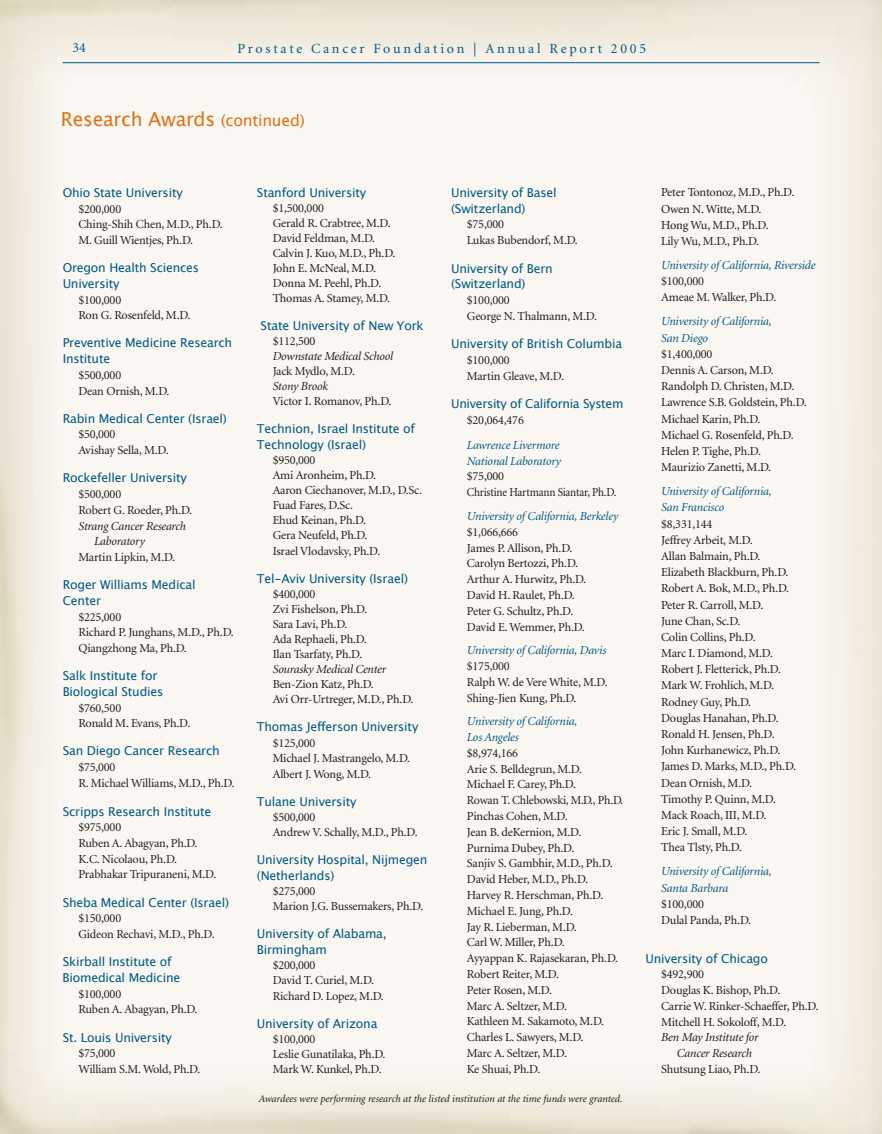
<style>
.page{position:relative;width:882px;height:1134px;background:#fff}
.page>*{position:absolute;margin:0;border:0;box-sizing:border-box;transform-origin:0 0}
.t1{font:19.25px "Lucida Grande";letter-spacing:-.015em;color:#df7216}
.t2{font:15.75px "Lucida Grande";letter-spacing:-.015em;color:#df7216}
.t3{font:14px "Minion";letter-spacing:.2em;color:#005982}
.t4{font:12.25px/15.8px "Minion";letter-spacing:-.015em;color:#1c1c1a}
.t5{font:12.25px/15.8px "Lucida Grande";letter-spacing:-.015em;color:#005982}
.t6{font:italic 12.25px/16.1px "Minion";letter-spacing:-.015em;color:#005982}
.t7{font:italic 12.25px/15.8px "Minion";letter-spacing:-.015em;color:#1c1c1a}
.t8{font:italic 10.5px "Minion";color:#1c1c1a}
.s1{font-size:19.25px}
</style>
<div class="page">
<hr style="left:63px;top:62px;width:757px;height:1px;background:#005982">
<p class="t3" style="left:73px;top:40px;width:15px">34</p>
<p class="t3" style="left:237px;top:42px;width:410px">Prostate Cancer Foundation | Annual Report 2005</p>
<h1 class="t1" style="left:61px;top:108px;width:83px">Research</h1>
<h1 class="t1" style="left:65px;top:110px;width:152px">ResearchAwards</h1>
<p class="t2" style="left:152px;top:111px;width:154px"><span class="s1">Awards</span>(continued)</p>
<p class="t2" style="left:225px;top:113px;width:86px">(continued)</p>
<p class="t5" style="left:63px;top:185px;width:122px">Ohio State University</p>
<p class="t4" style="left:78px;top:201px;width:146px">$200,000<br>Ching-Shih Chen, M.D., Ph.D.<br>M. Guill Wientjes, Ph.D.</p>
<p class="t5" style="left:63px;top:260px;width:138px">Oregon Health Sciences<br>University</p>
<p class="t4" style="left:78px;top:292px;width:114px">$1 00,000<br>Ron G. Rosenfeld, M.D.</p>
<p class="t5" style="left:63px;top:335px;width:171px">Preventive Medicine Research<br>Institute</p>
<p class="t4" style="left:78px;top:368px;width:93px">$500,000<br>Dean Ornish, M.D.</p>
<p class="t5" style="left:63px;top:411px;width:166px">Rabin Medical Center (Israel)</p>
<p class="t4" style="left:78px;top:427px;width:92px">$50,000<br>Avishay Sella, M.D.</p>
<p class="t5" style="left:63px;top:470px;width:126px">Rockefeller University</p>
<p class="t4" style="left:78px;top:487px;width:115px">$500,000<br>Robert G. Roeder, Ph.D.</p>
<p class="t7" style="left:94px;top:518px;width:93px;text-indent:-16px">Strang Cancer Research<br>Laboratory</p>
<p class="t4" style="left:78px;top:550px;width:98px">Martin Lipkin, M.D.</p>
<p class="t5" style="left:63px;top:577px;width:134px">Roger Williams Medical<br>Center</p>
<p class="t4" style="left:78px;top:609px;width:157px">$225,000<br>Richard P. Junghans, M.D., Ph.D.<br>Qiangzhong Ma, Ph.D.</p>
<p class="t5" style="left:63px;top:668px;width:102px">Salk Institute for<br>Biological Studies</p>
<p class="t4" style="left:78px;top:700px;width:113px">$760,500<br>Ronald M. Evans, Ph.D.</p>
<p class="t5" style="left:63px;top:743px;width:159px">San Diego Cancer Research</p>
<p class="t4" style="left:78px;top:760px;width:158px">$75,000<br>R. Michael Williams, M.D., Ph.D.</p>
<p class="t5" style="left:63px;top:803px;width:150px">Scripps Research Institute</p>
<p class="t4" style="left:78px;top:820px;width:139px">$975,000<br>Ruben A. Abagyan, Ph.D.<br>K.C. Nicolaou, Ph.D.<br>Prabhakar Tripuraneni, M.D.</p>
<p class="t5" style="left:63px;top:894px;width:168px">Sheba Medical Center (Israel)</p>
<p class="t4" style="left:78px;top:911px;width:138px">$1 50,000<br>Gideon Rechavi, M.D., Ph.D.</p>
<p class="t5" style="left:63px;top:954px;width:119px">Skirball Institute of<br>Biomedical Medicine</p>
<p class="t4" style="left:78px;top:986px;width:121px">$1 00,000<br>Ruben A. Abagyan, Ph.D.</p>
<p class="t5" style="left:63px;top:1029px;width:111px">St. Louis University</p>
<p class="t4" style="left:78px;top:1046px;width:123px">$75,000<br>William S.M. Wold, Ph.D.</p>
<p class="t5" style="left:257px;top:185px;width:111px">Stanford University</p>
<p class="t4" style="left:273px;top:201px;width:124px;line-height:15px">$1 ,500,000<br>Gerald R. Crabtree, M.D.<br>David Feldman, M.D.<br>Calvin J. Kuo, M.D., Ph.D.<br>John E. McNeal, M.D.<br>Donna M. Peehl, Ph.D.<br>Thomas A. Stamey, M.D.</p>
<p class="t5" style="left:261px;top:318px;width:165px">State University of New York</p>
<p class="t4" style="left:273px;top:334px;width:44px">$11 2,500</p>
<p class="t7" style="left:273px;top:349px;width:122px">Downstate Medical School</p>
<p class="t4" style="left:273px;top:364px;width:84px">Jack Mydlo, M.D.</p>
<p class="t7" style="left:273px;top:379px;width:57px">Stony Brook</p>
<p class="t4" style="left:273px;top:394px;width:120px">Victor I. Romanov, Ph.D.</p>
<p class="t5" style="left:257px;top:421px;width:160px">Technion, Israel Institute of<br>Technology (Israel)</p>
<p class="t4" style="left:273px;top:453px;width:151px;line-height:15px">$950,000<br>Ami Aronheim, Ph.D.<br>Aaron Ciechanover, M.D., D.Sc.<br>Fuad Fares, D.Sc.<br>Ehud Keinan, Ph.D.<br>Gera Neufeld, Ph.D.<br>Israel Vlodavsky, Ph.D.</p>
<p class="t5" style="left:257px;top:570px;width:153px">Tel-Aviv University (Israel)</p>
<p class="t4" style="left:273px;top:587px;width:96px;line-height:15px">$400,000<br>Zvi Fishelson, Ph.D.<br>Sara Lavi, Ph.D.<br>Ada Rephaeli, Ph.D.<br>Ilan Tsarfaty, Ph.D.</p>
<p class="t7" style="left:273px;top:661px;width:115px">Sourasky Medical Center</p>
<p class="t4" style="left:273px;top:677px;width:142px">Ben-Zion Katz, Ph.D.<br>Avi Orr-Urtreger, M.D., Ph.D.</p>
<p class="t5" style="left:257px;top:719px;width:163px">Thomas Jefferson University</p>
<p class="t4" style="left:273px;top:736px;width:139px">$1 25,000<br>Michael J. Mastrangelo, M.D.<br>Albert J. Wong, M.D.</p>
<p class="t5" style="left:257px;top:793px;width:101px">Tulane University</p>
<p class="t4" style="left:273px;top:810px;width:147px">$500,000<br>Andrew V. Schally, M.D., Ph.D.</p>
<p class="t5" style="left:257px;top:852px;width:172px">University Hospital, Nijmegen (Netherlands)</p>
<p class="t4" style="left:273px;top:884px;width:152px">$275,000<br>Marion J.G. Bussemakers, Ph.D.</p>
<p class="t5" style="left:257px;top:926px;width:131px">University of Alabama,<br>Birmingham</p>
<p class="t4" style="left:273px;top:958px;width:113px">$200,000<br>David T. Curiel, M.D.<br>Richard D. Lopez, M.D.</p>
<p class="t5" style="left:257px;top:1016px;width:122px">University of Arizona</p>
<p class="t4" style="left:273px;top:1032px;width:114px;line-height:15px">$1 00,000<br>Leslie Gunatilaka, Ph.D.<br>Mark W. Kunkel, Ph.D.</p>
<p class="t5" style="left:451px;top:185px;width:107px">University of Basel (Switzerland)</p>
<p class="t4" style="left:467px;top:217px;width:112px">$75,000<br>Lukas Bubendorf, M.D.</p>
<p class="t5" style="left:451px;top:261px;width:103px">University of Bern (Switzerland)</p>
<p class="t4" style="left:467px;top:293px;width:132px">$1 00,000<br>George N. Thalmann, M.D.</p>
<p class="t5" style="left:451px;top:336px;width:173px">University of British Columbia</p>
<p class="t4" style="left:467px;top:353px;width:99px">$1 00,000<br>Martin Gleave, M.D.</p>
<p class="t5" style="left:451px;top:396px;width:174px">University of California System</p>
<p class="t4" style="left:467px;top:413px;width:58px">$20,064,476</p>
<p class="t6" style="left:467px;top:438px;width:96px">Lawrence Livermore<br>National Laboratory</p>
<p class="t4" style="left:467px;top:469px;width:151px">$75,000<br>Christine Hartmann Siantar, Ph.D.</p>
<p class="t6" style="left:467px;top:508px;width:153px">University of California, Berkeley</p>
<p class="t4" style="left:467px;top:524px;width:121px">$1 ,066,666<br>James P. Allison, Ph.D.<br>Carolyn Bertozzi, Ph.D.<br>Arthur A. Hurwitz, Ph.D.<br>David H. Raulet, Ph.D.<br>Peter G. Schultz, Ph.D.<br>David E. Wemmer, Ph.D.</p>
<p class="t6" style="left:467px;top:643px;width:141px">University of California, Davis</p>
<p class="t4" style="left:467px;top:659px;width:142px">$1 75,000<br>Ralph W. de Vere White, M.D.<br>Shing-Jien Kung, Ph.D.</p>
<p class="t6" style="left:467px;top:714px;width:112px">University of California,<br>Los Angeles</p>
<p class="t4" style="left:467px;top:746px;width:158px">$8,974,1 66<br>Arie S. Belldegrun, M.D.<br>Michael F. Carey, Ph.D.<br>Rowan T. Chlebowski, M.D., Ph.D.<br>Pinchas Cohen, M.D.<br>Jean B. deKernion, M.D.<br>Purnima Dubey, Ph.D.<br>Sanjiv S. Gambhir, M.D., Ph.D.<br>David Heber, M.D., Ph.D.<br>Harvey R. Herschman, Ph.D.<br>Michael E. Jung, Ph.D.<br>Jay R. Lieberman, M.D.<br>Carl W. Miller, Ph.D.<br>Ayyappan K. Rajasekaran, Ph.D.<br>Robert Reiter, M.D.<br>Peter Rosen, M.D.<br>Marc A. Seltzer, M.D.<br>Kathleen M. Sakamoto, M.D.<br>Charles L. Sawyers, M.D.<br>Marc A. Seltzer, M.D.<br>Ke Shuai, Ph.D.</p>
<p class="t8" style="left:259px;top:1093px;width:365px">Awardees were performing research at the listed institution at the time funds were granted.</p>
<p class="t4" style="left:661px;top:185px;width:135px;line-height:16.3px">Peter Tontonoz, M.D., Ph.D.<br>Owen N. Witte, M.D.<br>Hong Wu, M.D., Ph.D.<br>Lily Wu, M.D., Ph.D.</p>
<p class="t6" style="left:661px;top:258px;width:156px">University of California, Riverside</p>
<p class="t4" style="left:661px;top:274px;width:117px">$1 00,000<br>Ameae M. Walker, Ph.D.</p>
<p class="t6" style="left:661px;top:314px;width:112px">University of California,<br>San Diego</p>
<p class="t4" style="left:661px;top:346px;width:147px">$1 ,400,000<br>Dennis A. Carson, M.D.<br>Randolph D. Christen, M.D.<br>Lawrence S.B. Goldstein, Ph.D.<br>Michael Karin, Ph.D.<br>Michael G. Rosenfeld, Ph.D.<br>Helen P. Tighe, Ph.D.<br>Maurizio Zanetti, M.D.</p>
<p class="t6" style="left:661px;top:484px;width:112px">University of California,<br>San Francisco</p>
<p class="t4" style="left:661px;top:516px;width:136px">$8,331 ,144<br>Jeffrey Arbeit, M.D.<br>Allan Balmain, Ph.D.<br>Elizabeth Blackburn, Ph.D.<br>Robert A. Bok, M.D., Ph.D.<br>Peter R. Carroll, M.D.<br>June Chan, Sc.D.<br>Colin Collins, Ph.D.<br>Marc I. Diamond, M.D.<br>Robert J. Fletterick, Ph.D.<br>Mark W. Frohlich, M.D.<br>Rodney Guy, Ph.D.<br>Douglas Hanahan, Ph.D.<br>Ronald H. Jensen, Ph.D.<br>John Kurhanewicz, Ph.D.<br>James D. Marks, M.D., Ph.D.<br>Dean Ornish, M.D.<br>Timothy P. Quinn, M.D.<br>Mack Roach, III, M.D.<br>Eric J. Small, M.D.<br>Thea Tlsty, Ph.D.</p>
<p class="t6" style="left:661px;top:864px;width:112px">University of California,<br>Santa Barbara</p>
<p class="t4" style="left:661px;top:896px;width:91px">$1 00,000<br>Dulal Panda, Ph.D.</p>
<p class="t5" style="left:645px;top:951px;width:124px">University of Chicago</p>
<p class="t4" style="left:661px;top:967px;width:159px">$492,900<br>Douglas K. Bishop, Ph.D.<br>Carrie W. Rinker-Schaeffer, Ph.D.<br>Mitchell H. Sokoloff, M.D.</p>
<p class="t7" style="left:677px;top:1030px;width:83px;text-indent:-16px">Ben May Institute for<br>Cancer Research</p>
<p class="t4" style="left:661px;top:1062px;width:101px">Shutsung Liao, Ph.D.</p>
</div>
